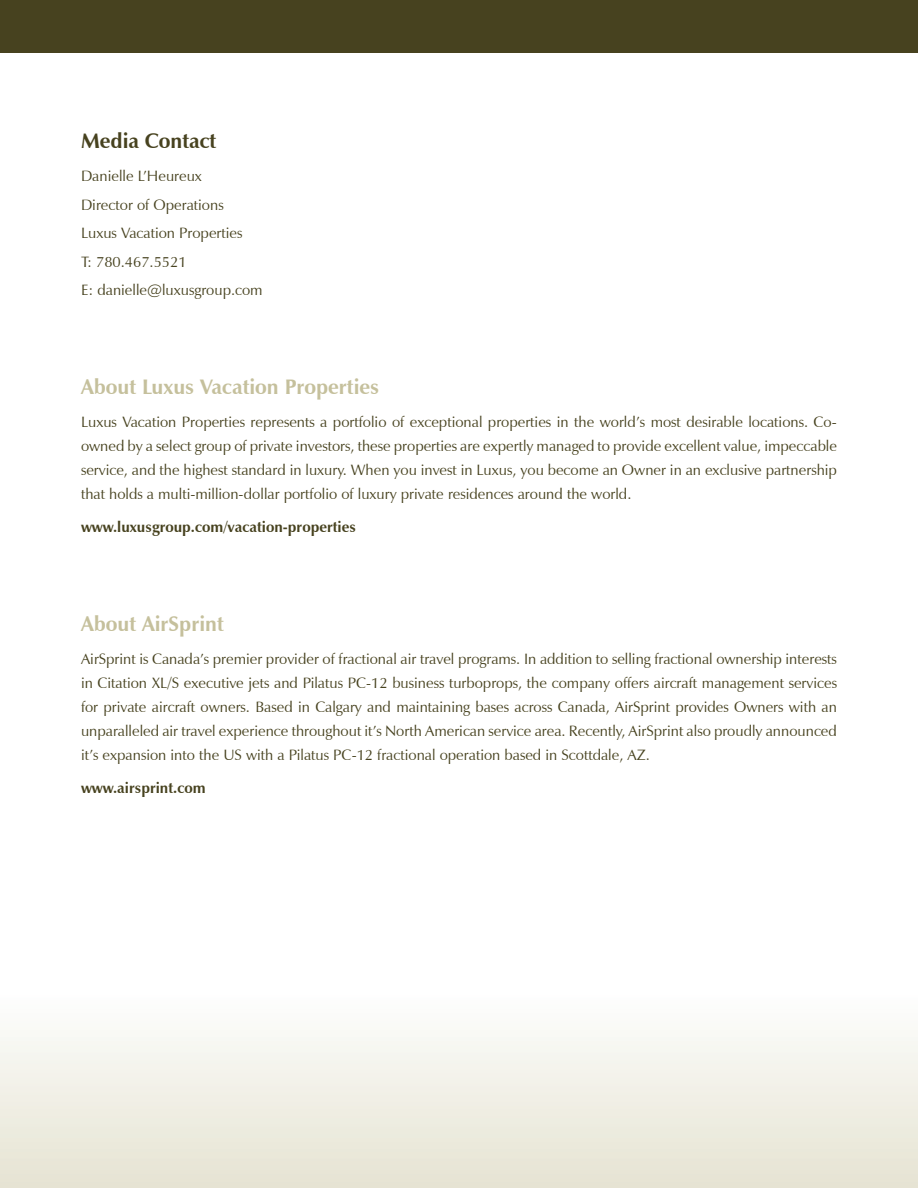
<style>
.page{position:relative;width:918px;height:1188px;background:#fff}
.page>*{position:absolute;margin:0;border:0;box-sizing:border-box;transform-origin:0 0}
.t1{font:700 21px "Zapf Humanist 601 BT";color:#c5c09c}
.t2{font:700 21px "Zapf Humanist 601 BT";color:#47421f}
.t3{font:15px/24px "Zapf Humanist 601 BT";color:#47421f;text-align:justify}
.t4{font:700 15px "Zapf Humanist 601 BT";color:#47421f}
</style>
<div class="page">
<div style="left:0;top:0;width:918px;height:52px;background:#47421f"></div>
<div style="left:0;top:992px;width:918px;height:196px;background:linear-gradient(to bottom,#fefffe,#e6e3d2)"></div>
<h1 class="t2" style="left:81px;top:128px;width:137px">Media Contact</h1>
<p class="t3" style="left:81px;top:162px;width:183px;line-height:28.5px;text-align:left">Danielle L’Heureux<br>Director of Operations<br>Luxus Vacation Properties<br>T: 780.467.5521<br>E: danielle@luxusgroup.com</p>
<h1 class="t1" style="left:81px;top:374px;width:300px">About Luxus Vacation Properties</h1>
<p class="t3" style="left:81px;top:410px;width:757px">Luxus Vacation Properties represents a portfolio of exceptional properties in the world’s most desirable locations. Co&shy;owned by a select group of private investors, these properties are expertly managed to provide excellent value, impeccable service, and the highest standard in luxury. When you invest in Luxus, you become an Owner in an exclusive partnership that holds a multi-million-dollar portfolio of luxury private residences around the world.</p>
<p class="t4" style="left:81px;top:518px;width:276px">www.luxusgroup.com/vacation-properties</p>
<h1 class="t1" style="left:81px;top:611px;width:144px">About AirSprint</h1>
<p class="t3" style="left:81px;top:647px;width:758px">AirSprint is Canada’s premier provider of fractional air travel programs. In addition to selling fractional ownership interests in Citation XL/S executive jets and Pilatus PC-12 business turboprops, the company offers aircraft management services for private aircraft owners. Based in Calgary and maintaining bases across Canada, AirSprint provides Owners with an unparalleled air travel experience throughout it’s North American service area. Recently, AirSprint also proudly announced it’s expansion into the US with a Pilatus PC-12 fractional operation based in Scottdale, AZ.</p>
<p class="t4" style="left:81px;top:779px;width:126px">www.airsprint.com</p>
</div>
